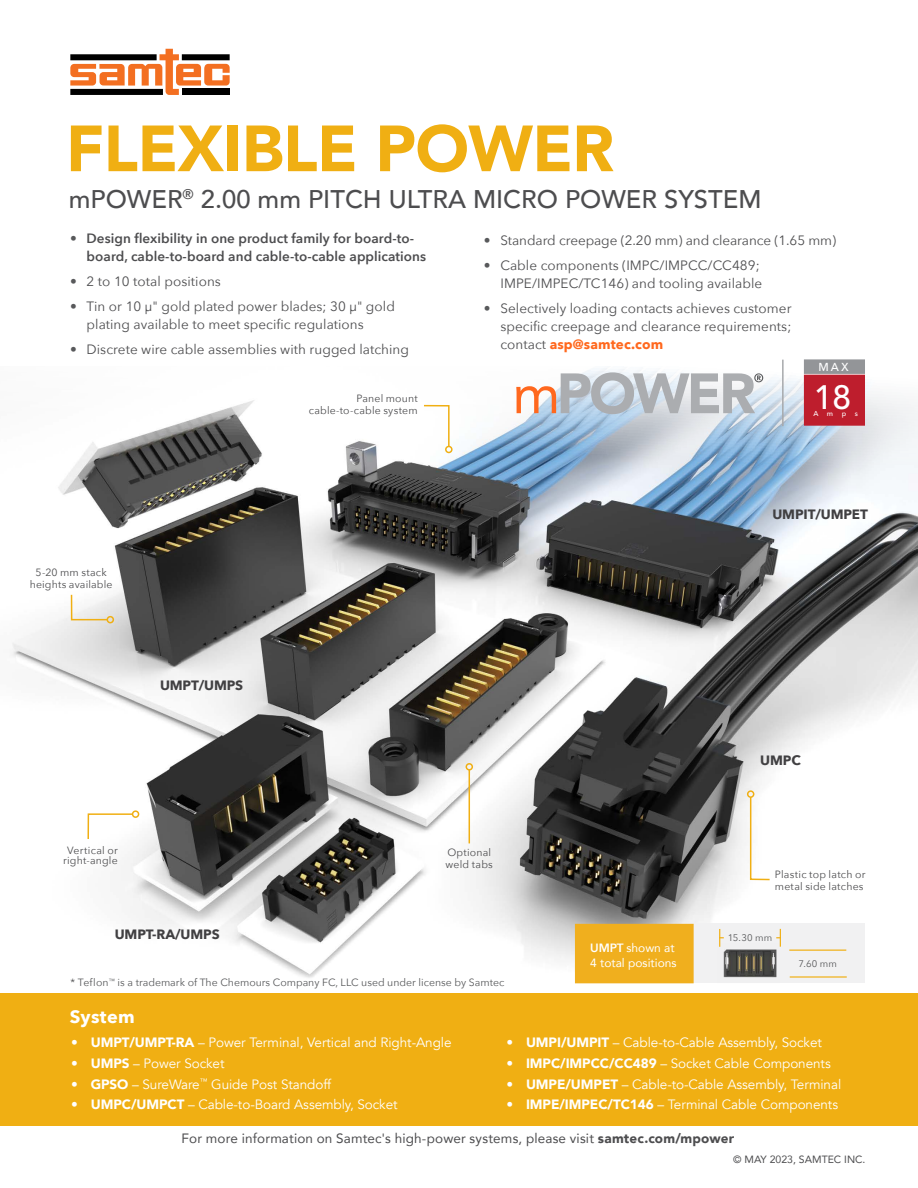
<style>
.page{position:relative;width:918px;height:1188px;background:#fff}
.page>*{position:absolute;margin:0;border:0;box-sizing:border-box;transform-origin:0 0}
.t1{font:900 64.5px "Avenir";letter-spacing:-.01em;color:#f0af13}
.t2{font:500 33.6px "Avenir";color:#fff}
.t3{font:500 25.5px "Avenir";color:#4d4d4f}
.t4{font:700 18px "Avenir Next";letter-spacing:.02em;color:#fff}
.t5{font:13.5px/18px "Avenir Next";letter-spacing:.005em;color:#4d4d4f}
.t6{font:13.5px "Avenir";letter-spacing:-.005em;color:#fff}
.t7{font:600 13.5px/18px "Avenir Next";letter-spacing:.005em;color:#4d4d4f}
.t8{font:13.5px "Avenir";letter-spacing:.01em;color:#4d4d4f}
.t9{font:700 13.5px "Avenir Next";letter-spacing:-.01em;color:#414042}
.t10{font:12px/14.4px "Avenir";color:#fff}
.t11{font:500 11.4px "Avenir Next";color:#fff}
.t12{font:10.5px/12px "Avenir Next";letter-spacing:.015em;color:#4d4d4f;text-align:center}
.t13{font:10.5px "Avenir Next";color:#58595b}
.t14{font:10.5px "Avenir";color:#4d4d4f}
.t15{font:9.6px "Avenir Next";letter-spacing:.02em;color:#58595b}
.t16{font:500 7.05px "Avenir Next";color:#fff}
.s1{font-family:"Avenir";font-weight:400;color:#58595b}
.s2{font-family:"Avenir";color:#58595b}
.s3{font-weight:700;color:#ff681e}
.s4{font-weight:700;color:#ff681d}
.s5{font-family:"Avenir Next";font-weight:600}
.s6{font-weight:900}
</style>
<div class="page">
<img style="left:11px;top:368px;width:907px;height:616px">
<svg style="left:70px;top:49px;width:160px;height:46px"></svg>
<div style="left:70px;top:89px;width:93px;height:6px;background:#000"></div>
<div style="left:182px;top:89px;width:48px;height:6px;background:#000"></div>
<div style="left:0;top:993px;width:918px;height:132px;background:#f0af13"></div>
<svg style="left:70px;top:593px;width:39px;height:28px"></svg>
<div style="left:107px;top:616px;width:7px;height:7px;border:2px solid #f0af13;border-radius:50%"></div>
<div style="left:694px;top:924px;width:171px;height:59px;background:#f1f1f2"></div>
<div style="left:575px;top:924px;width:119px;height:59px;background:#f0af1e"></div>
<img style="left:723px;top:949px;width:54px;height:29px">
<hr style="left:789px;top:950px;width:57px;height:1px;background:#f0af13">
<svg style="left:719px;top:929px;width:5px;height:18px"></svg>
<svg style="left:776px;top:929px;width:5px;height:18px"></svg>
<svg style="left:749px;top:796px;width:22px;height:85px"></svg>
<div style="left:747px;top:790px;width:7px;height:8px;border:2px solid #f0af13;border-radius:50%"></div>
<svg style="left:87px;top:813px;width:47px;height:28px"></svg>
<div style="left:132px;top:810px;width:7px;height:8px;border:2px solid #f0af13;border-radius:50%"></div>
<hr style="left:469px;top:770px;width:1px;height:73px;background:#f0af13">
<div style="left:466px;top:763px;width:7px;height:8px;border:2px solid #f0af13;border-radius:50%"></div>
<svg style="left:804px;top:359px;width:61px;height:67px;background:#b53c48"></svg>
<hr style="left:782px;top:360px;width:2px;height:66px;background:#a7a9ac">
<svg style="left:516px;top:372px;width:247px;height:42px"></svg>
<hr style="left:790px;top:976px;width:57px;height:2px;background:#f0af13">
<svg style="left:422px;top:404px;width:28px;height:44px"></svg>
<div style="left:445px;top:446px;width:8px;height:7px;border:2px solid #f0af13;border-radius:50%"></div>
<h1 class="t1" style="left:66px;top:93px;width:550px">FLEXIBLE POWER</h1>
<h3 class="t3" style="left:69px;top:177px;width:694px">mPOWER<sup>®</sup> 2.00 mm PITCH ULTRA MICRO POWER SYSTEM</h3>
<p class="t7" style="left:87px;top:229px;width:341px;text-indent:-16px"><span class="s1">•</span> Design flexibility in one product family for board-to&shy;board, cable-to-board and cable-to-cable applications</p>
<p class="t5" style="left:70px;top:272px;width:152px"><span class="s2">•</span> 2 to 10 total positions</p>
<p class="t5" style="left:87px;top:297px;width:310px;text-indent:-16px"><span class="s2">•</span> Tin or 10 µ" gold plated power blades; 30 µ" gold plating available to meet specific regulations</p>
<p class="t5" style="left:70px;top:339px;width:341px"><span class="s2">•</span> Discrete wire cable assemblies with rugged latching</p>
<p class="t12" style="left:309px;top:392px;width:110px;text-align:right">Panel mount cable-to-cable system</p>
<p class="t5" style="left:484px;top:231px;width:354px"><span class="s2">•</span> Standard creepage (2.20 mm) and clearance (1.65 mm)</p>
<p class="t5" style="left:484px;top:256px;width:280px;text-align:right"><span class="s2">•</span> Cable components (IMPC/IMPCC/CC489;<br>IMPE/IMPEC/TC146) and tooling available</p>
<p class="t5" style="left:500px;top:299px;width:293px;text-align:justify;text-indent:-16px"><span class="s2">•</span> Selectively loading contacts achieves customer specific creepage and clearance requirements; contact <span class="s3">as</span><span class="s4">p@samte</span><span class="s3">c.com</span></p>
<p class="t11" style="left:819px;top:358px;width:32px">MAX</p>
<h2 class="t2" style="left:814px;top:368px;width:39px">18</h2>
<p class="t16" style="left:813px;top:408px;width:46px">Amps</p>
<p class="t12" style="left:30px;top:566px;width:84px">5-20 mm stack heights available</p>
<p class="t9" style="left:160px;top:674px;width:85px">UMPT/UMPS</p>
<p class="t12" style="left:63px;top:844px;width:56px;line-height:10.5px">Vertical or right-angle</p>
<p class="t9" style="left:115px;top:923px;width:106px">UMPT-RA/UMPS</p>
<p class="t12" style="left:446px;top:846px;width:49px;text-align:left">Optional weld tabs</p>
<p class="t9" style="left:772px;top:503px;width:97px">UMPIT/UMPET</p>
<p class="t10" style="left:590px;top:941px;width:88px"><span class="s5">UMPT</span> shown at<br>4 total positions</p>
<p class="t9" style="left:760px;top:749px;width:42px">UMPC</p>
<p class="t12" style="left:775px;top:868px;width:92px;text-align:left">Plastic top latch or metal side latches</p>
<p class="t15" style="left:728px;top:930px;width:46px">15.30 mm</p>
<p class="t15" style="left:799px;top:955px;width:40px">7.60 mm</p>
<p class="t13" style="left:71px;top:973px;width:435px">* Teflon<sup>™</sup> is a trademark of The Chemours Company FC, LLC used under license by Samtec</p>
<h3 class="t4" style="left:70px;top:1001px;width:66px">System</h3>
<p class="t6" style="left:71px;top:1034px;width:382px"><span class="s6">• UMPT/UMPT-RA</span> – Power Terminal, Vertical and Right-Angle</p>
<p class="t6" style="left:71px;top:1055px;width:155px"><span class="s6">• UMPS</span> – Power Socket</p>
<p class="t6" style="left:71px;top:1076px;width:261px"><span class="s6">• GPSO</span> – SureWare<sup>™</sup> Guide Post Standoff</p>
<p class="t6" style="left:71px;top:1097px;width:328px"><span class="s6">• UMPC/UMPCT</span> – Cable-to-Board Assembly, Socket</p>
<p class="t6" style="left:507px;top:1034px;width:317px"><span class="s6">• UMPI/UMPIT</span> – Cable-to-Cable Assembly, Socket</p>
<p class="t6" style="left:507px;top:1055px;width:326px"><span class="s6">• IMPC/IMPCC/CC489</span> – Socket Cable Components</p>
<p class="t6" style="left:507px;top:1076px;width:336px"><span class="s6">• UMPE/UMPET</span> – Cable-to-Cable Assembly, Terminal</p>
<p class="t6" style="left:507px;top:1097px;width:333px"><span class="s6">• IMPE/IMPEC/TC146</span> – Terminal Cable Components</p>
<p class="t8" style="left:182px;top:1128px;width:554px">For more information on Samtec's high-power systems, please visit <span class="s6">samtec.com/mpower</span></p>
<p class="t14" style="left:733px;top:1151px;width:134px">© MAY 2023, SAMTEC INC.</p>
</div>
